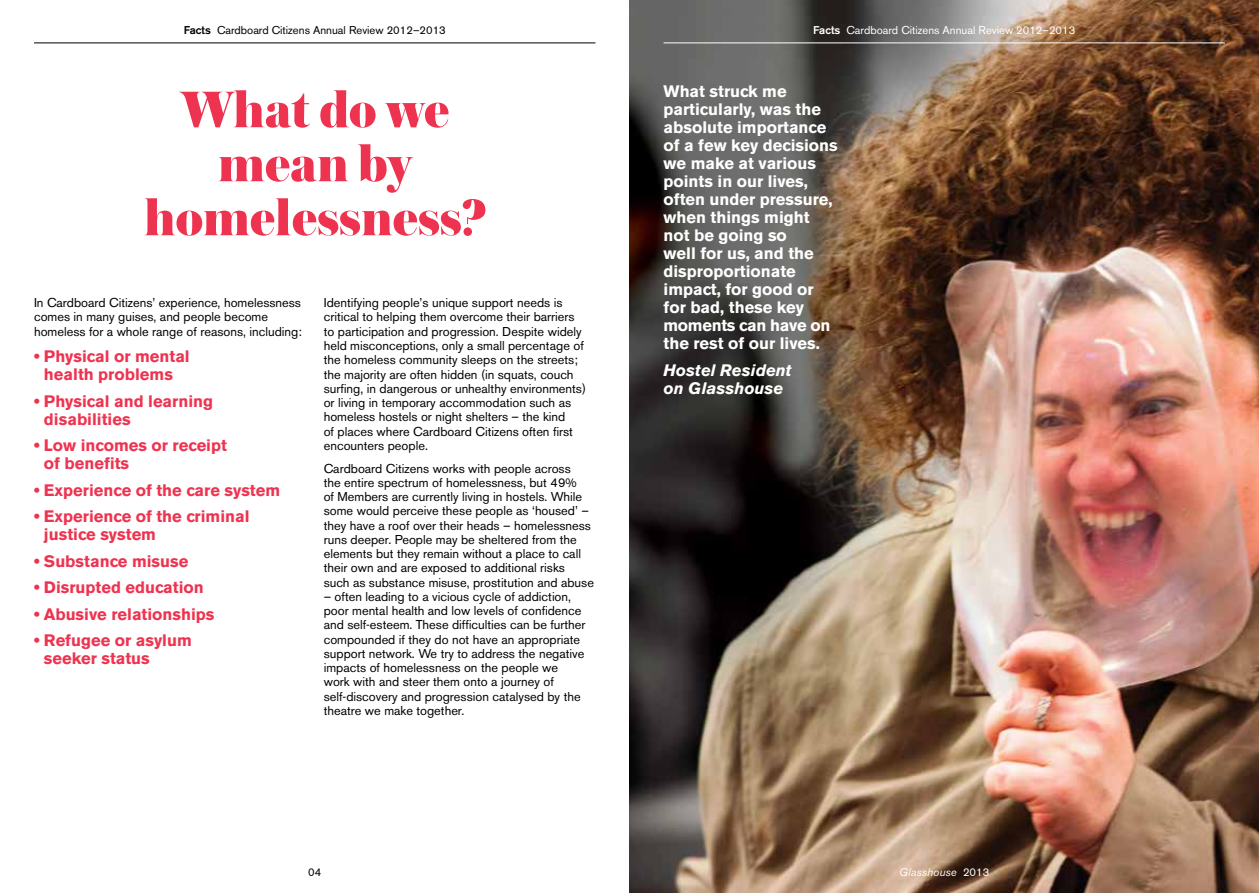
<style>
.page{position:relative;width:1259px;height:893px;background:#fff}
.page>*{position:absolute;margin:0;border:0;box-sizing:border-box;transform-origin:0 0}
.t1{font:900 54px/54px "Austin";letter-spacing:-.01em;color:#ee3350;text-align:center}
.t2{font:700 16.5px/18px "Akzidenz Grotesk BE";color:#fff}
.t3{font:700 16.5px/18px "Akzidenz Grotesk BE";color:#ee3350}
.t4{font:italic 700 16.5px/18px "Akzidenz Grotesk BE";color:#fff}
.t5{font:12.75px/14.2px "Akzidenz Grotesk BE";color:#000}
.t6{font:11.25px "Akzidenz Grotesk BE";color:#000}
.t7{font:11.25px "Akzidenz Grotesk BE";color:#fff}
.t8{font:italic 11.25px "Akzidenz Grotesk BE";color:#fff}
.s1{font-weight:500}
.s2{font-style:normal}
</style>
<div class="page">
<img style="left:629px;top:0;width:630px;height:893px">
<hr style="left:663px;top:43px;width:562px;height:1px;background:#fff">
<hr style="left:34px;top:43px;width:561px;height:1px;background:#000">
<p class="t6" style="left:184px;top:24px;width:264px"><span class="s1">Facts</span> Cardboard Citizens Annual Review 2012–2013</p>
<p class="t7" style="left:813px;top:24px;width:264px"><span class="s1">Facts</span> Cardboard Citizens Annual Review 2012–2013</p>
<h1 class="t1" style="left:144px;top:81px;width:343px">What do we mean by homelessness?</h1>
<p class="t5" style="left:34px;top:296px;width:269px">In Cardboard Citizens’ experience, homelessness comes in many guises, and people become homeless for a whole range of reasons, including:</p>
<p class="t3" style="left:34px;top:348px;width:157px;text-align:center">• Physical or mental health problems</p>
<p class="t3" style="left:44px;top:392px;width:171px;text-indent:-10px">• Physical and learning disabilities</p>
<p class="t3" style="left:44px;top:437px;width:184px;text-indent:-10px">• Low incomes or receipt of benefits</p>
<p class="t3" style="left:34px;top:481px;width:248px">• Experience of the care system</p>
<p class="t3" style="left:44px;top:508px;width:207px;text-indent:-10px">• Experience of the criminal justice system</p>
<p class="t3" style="left:34px;top:552px;width:156px">• Substance misuse</p>
<p class="t3" style="left:34px;top:579px;width:171px">• Disrupted education</p>
<p class="t3" style="left:34px;top:605px;width:182px">• Abusive relationships</p>
<p class="t3" style="left:44px;top:632px;width:149px;text-indent:-10px">• Refugee or asylum seeker status</p>
<p class="t5" style="left:324px;top:296px;width:264px">Identifying people’s unique support needs is critical to helping them overcome their barriers to participation and progression. Despite widely held misconceptions, only a small percentage of the homeless community sleeps on the streets; the majority are often hidden (in squats, couch surfing, in dangerous or unhealthy environments) or living in temporary accommodation such as homeless hostels or night shelters – the kind<br>of places where Cardboard Citizens often first encounters people.</p>
<p class="t5" style="left:324px;top:461px;width:272px">Cardboard Citizens works with people across<br>the entire spectrum of homelessness, but 49%<br>of Members are currently living in hostels. While some would perceive these people as ‘housed’ – they have a roof over their heads – homelessness runs deeper. People may be sheltered from the elements but they remain without a place to call their own and are exposed to additional risks such as substance misuse, prostitution and abuse</p>
<p class="t5" style="left:324px;top:589px;width:263px">– often leading to a vicious cycle of addiction, poor mental health and low levels of confidence and self-esteem. These difficulties can be further compounded if they do not have an appropriate support network. We try to address the negative impacts of homelessness on the people we work with and steer them onto a journey of self-discovery and progression catalysed by the theatre we make together.</p>
<p class="t2" style="left:663px;top:83px;width:176px">What struck me particularly, was the absolute importance of a few key decisions we make at various points in our lives, often under pressure, when things might not be going so<br>well for us, and the disproportionate impact, for good or for bad, these key moments can have on the rest of our lives.</p>
<p class="t4" style="left:663px;top:361px;width:130px">Hostel Resident on Glasshouse</p>
<p class="t6" style="left:308px;top:865px;width:15px">04</p>
<p class="t8" style="left:899px;top:866px;width:92px">Glasshouse <span class="s2">2013</span></p>
</div>
